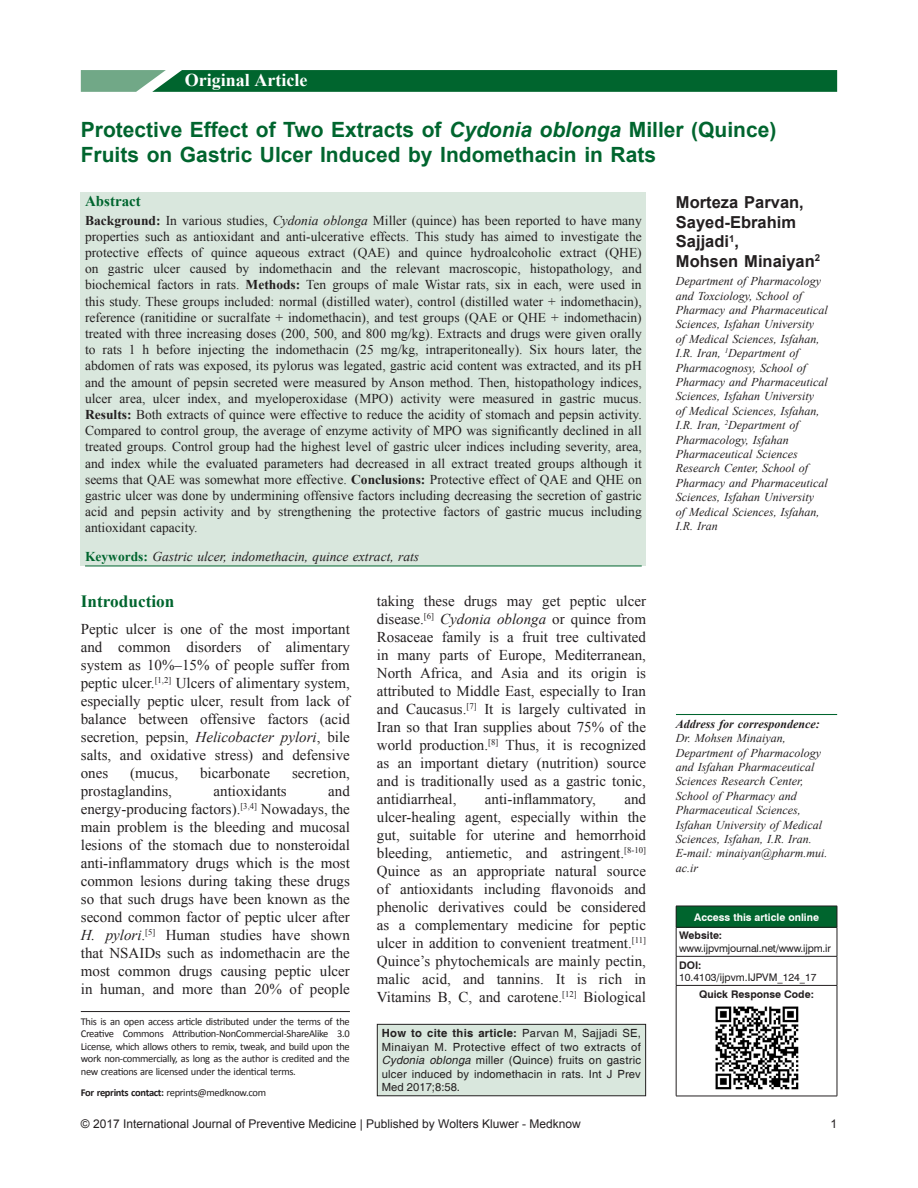
<style>
.page{position:relative;width:918px;height:1188px;background:#fff}
.page>*{position:absolute;margin:0;border:0;box-sizing:border-box;transform-origin:0 0}
.AT{font:700 21px/25.2px "Arial";color:#00652e}
.AH{font:700 18px "Times New Roman";color:#fff}
.t1{font:700 17.25px "Times New Roman";color:#00652e}
.AU{font:700 16.5px/19.5px "Arial";color:#231f20}
.TX{font:15px/18px "Times New Roman";color:#231f20;text-align:justify}
.ABSH{font:700 15px "Times New Roman";color:#00652e}
.ABS{font:13.5px/16.2px "Times New Roman";color:#231f20;text-align:justify}
.KWD{font:italic 13.5px "Times New Roman";color:#231f20}
.AFF{font:italic 12px/14.4px "Times New Roman";color:#231f20}
.ADD{font:italic 12px/14.4px "Times New Roman";color:#231f20}
.t2{font:12px "Arial";color:#231f20}
.HTC{font:11.25px/13.5px "Helvetica";letter-spacing:.015em;color:#231f20;text-align:justify}
.TX-2{font:10.5px/12.6px "Calibri";letter-spacing:-.03em;color:#231f20;text-align:justify}
.Website{font:10.5px/12.6px "Swiss 721 BT";letter-spacing:-.015em;color:#231f20}
.DOI{font:10.5px/12.6px "Swiss 721 BT";color:#231f20}
.ATAO{font:700 10.5px "Swiss 721 BT";color:#fff}
.QRC{font:700 10.5px "Swiss 721 BT";color:#231f20}
.s1{font-style:italic}
.s2{font-weight:700}
.s3{font-weight:700;font-style:normal;color:#00652e}
</style>
<div class="page">
<hr style="left:676px;top:714px;width:161px;height:1px;background:#00652e">
<div style="left:676px;top:906px;width:161px;height:21px;background:#00652e"></div>
<hr style="left:676px;top:927px;width:161px;height:1px;background:#231f20">
<hr style="left:676px;top:956px;width:161px;height:1px;background:#231f20">
<hr style="left:676px;top:985px;width:161px;height:1px;background:#231f20">
<hr style="left:676px;top:906px;width:161px;height:1px;background:#231f20">
<svg style="left:676px;top:906px;width:1px;height:79px"></svg>
<svg style="left:837px;top:906px;width:1px;height:79px"></svg>
<hr style="left:676px;top:986px;width:1px;height:110px;background:#231f20">
<hr style="left:837px;top:986px;width:1px;height:110px;background:#231f20">
<hr style="left:676px;top:1096px;width:161px;height:1px;background:#231f20">
<img style="left:715px;top:1006px;width:84px;height:84px">
<div style="left:81px;top:192px;width:565px;height:374px;background:#d9e7dd"></div>
<hr style="left:85px;top:566px;width:557px;height:1px;background:#00652e">
<svg style="left:81px;top:70px;width:756px;height:22px;background:#126f3c"></svg>
<div style="left:377px;top:1024px;width:269px;height:72px;background:#d9e7dd"></div>
<div style="left:377px;top:1024px;width:269px;height:72px;border:1px solid #231f20"></div>
<hr style="left:81px;top:1011px;width:269px;height:1px;background:#231f20">
<p class="AH" style="left:185px;top:67px;width:124px">Original Article</p>
<p class="AT" style="left:81px;top:118px;width:697px">Protective Effect of Two Extracts of <span class="s1">Cydonia oblonga</span> Miller (Quince)<br>Fruits on Gastric Ulcer Induced by Indomethacin in Rats</p>
<p class="ABSH" style="left:85px;top:190px;width:57px">Abstract</p>
<p class="ABS" style="left:85px;top:212px;width:558px"><span class="s2">Background:</span> In various studies, <span class="s1">Cydonia oblonga</span> Miller (quince) has been reported to have many properties such as antioxidant and anti‑ulcerative effects. This study has aimed to investigate the protective effects of quince aqueous extract (QAE) and quince hydroalcoholic extract (QHE) on gastric ulcer caused by indomethacin and the relevant macroscopic, histopathology, and biochemical factors in rats. <span class="s2">Methods:</span> Ten groups of male Wistar rats, six in each, were used in this study. These groups included: normal (distilled water), control (distilled water + indomethacin), reference (ranitidine or sucralfate + indomethacin), and test groups (QAE or QHE + indomethacin) treated with three increasing doses (200, 500, and 800 mg/kg). Extracts and drugs were given orally to rats 1 h before injecting the indomethacin (25 mg/kg, intraperitoneally). Six hours later, the abdomen of rats was exposed, its pylorus was legated, gastric acid content was extracted, and its pH and the amount of pepsin secreted were measured by Anson method. Then, histopathology indices, ulcer area, ulcer index, and myeloperoxidase (MPO) activity were measured in gastric mucus.<br><span class="s2">Results:</span> Both extracts of quince were effective to reduce the acidity of stomach and pepsin activity.<br>Compared to control group, the average of enzyme activity of MPO was significantly declined in all treated groups. Control group had the highest level of gastric ulcer indices including severity, area, and index while the evaluated parameters had decreased in all extract treated groups although it seems that QAE was somewhat more effective. <span class="s2">Conclusions:</span> Protective effect of QAE and QHE on gastric ulcer was done by undermining offensive factors including decreasing the secretion of gastric acid and pepsin activity and by strengthening the protective factors of gastric mucus including antioxidant capacity.</p>
<p class="KWD" style="left:85px;top:548px;width:336px"><span class="s3">Keywords:</span> Gastric ulcer, indomethacin, quince extract, rats</p>
<h1 class="t1" style="left:81px;top:589px;width:95px">Introduction</h1>
<p class="TX" style="left:81px;top:619px;width:271px">Peptic ulcer is one of the most important and common disorders of alimentary system as 10%–15% of people suffer from peptic ulcer.<sup>[1,2]</sup> Ulcers of alimentary system, especially peptic ulcer, result from lack of balance between offensive factors (acid secretion, pepsin, <span class="s1">Helicobacter pylori</span>, bile salts, and oxidative stress) and defensive ones</p>
<p class="TX" style="left:130px;top:763px;width:49px">(mucus,</p>
<p class="TX" style="left:200px;top:763px;width:71px">bicarbonate</p>
<p class="TX" style="left:292px;top:763px;width:59px">secretion,</p>
<p class="TX" style="left:81px;top:781px;width:93px">prostaglandins,</p>
<p class="TX" style="left:214px;top:781px;width:75px">antioxidants</p>
<p class="TX" style="left:81px;top:781px;width:271px;text-indent:247px">and energy‑producing factors).<sup>[3,4]</sup> Nowadays, the main problem is the bleeding and mucosal lesions of the stomach due to nonsteroidal anti‑inflammatory drugs which is the most common lesions during taking these drugs so that such drugs have been known as the second common factor of peptic ulcer after <span class="s1">H. pylori</span>.<sup>[5]</sup> Human studies have shown that NSAIDs such as indomethacin are the most common drugs causing peptic ulcer in human, and more than 20% of people</p>
<p class="TX-2" style="left:81px;top:1015px;width:271px">This is an open access article distributed under the terms of the Creative Commons Attribution‑NonCommercial‑ShareAlike 3.0<br>License, which allows others to remix, tweak, and build upon the work non‑commercially, as long as the author is credited and the new creations are licensed under the identical terms.</p>
<p class="TX-2" style="left:81px;top:1086px;width:187px"><span class="s2">For reprints contact:</span> reprints@medknow.com</p>
<p class="TX" style="left:377px;top:591px;width:271px">taking these drugs may get peptic ulcer disease.<sup>[6]</sup> <span class="s1">Cydonia oblonga</span> or quince from Rosaceae family is a fruit tree cultivated in many parts of Europe, Mediterranean, North Africa, and Asia and its origin is attributed to Middle East, especially to Iran and Caucasus.<sup>[7]</sup> It is largely cultivated in Iran so that Iran supplies about 75% of the world production.<sup>[8]</sup> Thus, it is recognized as an important dietary (nutrition) source and is traditionally used as a gastric tonic, antidiarrheal,</p>
<p class="TX" style="left:377px;top:789px;width:271px;text-indent:247px">and ulcer‑healing agent, especially within the gut, suitable for uterine and hemorrhoid bleeding, antiemetic, and astringent.<sup>[8‑10] </sup>Quince as an appropriate natural source of antioxidants including flavonoids and phenolic derivatives could be considered as a complementary medicine for peptic ulcer in addition to convenient treatment.<sup>[11] </sup>Quince’s phytochemicals are mainly pectin, malic acid, and tannins. It is rich in Vitamins B, C, and carotene.<sup>[12]</sup> Biological</p>
<p class="TX" style="left:485px;top:789px;width:113px">anti‑inflammatory,</p>
<p class="HTC" style="left:382px;top:1027px;width:261px"><span class="s2">How to cite this article:</span> Parvan M, Sajjadi SE, Minaiyan M. Protective effect of two extracts of <span class="s1">Cydonia oblonga</span> miller (Quince) fruits on gastric ulcer induced by indomethacin in rats. Int J Prev Med 2017;8:58.</p>
<p class="AU" style="left:676px;top:193px;width:146px">Morteza Parvan,<br>Sayed‑Ebrahim<br>Sajjadi<sup>1</sup>,<br>Mohsen Minaiyan<sup>2</sup></p>
<p class="AFF" style="left:676px;top:274px;width:153px">Department of Pharmacology and Toxciology, School of<br>Pharmacy and Pharmaceutical<br>Sciences, Isfahan University<br>of Medical Sciences, Isfahan,<br>I.R. Iran, <sup>1</sup>Department of<br>Pharmacognosy, School of<br>Pharmacy and Pharmaceutical<br>Sciences, Isfahan University<br>of Medical Sciences, Isfahan,<br>I.R. Iran, <sup>2</sup>Department of<br>Pharmacology, Isfahan<br>Pharmaceutical Sciences<br>Research Center, School of<br>Pharmacy and Pharmaceutical<br>Sciences, Isfahan University<br>of Medical Sciences, Isfahan,<br>I.R. Iran</p>
<p class="ADD" style="left:676px;top:716px;width:153px"><span class="s2">Address for correspondence:<br></span>Dr. Mohsen Minaiyan,<br>Department of Pharmacology and Isfahan Pharmaceutical<br>Sciences Research Center,<br>School of Pharmacy and<br>Pharmaceutical Sciences,<br>Isfahan University of Medical<br>Sciences, Isfahan, I.R. Iran.<br>E‑mail: minaiyan@pharm.mui. ac.ir</p>
<p class="ATAO" style="left:694px;top:911px;width:126px">Access this article online</p>
<p class="Website" style="left:679px;top:929px;width:153px"><span class="s2">Website: </span>www.ijpvmjournal.net/www.ijpm.ir</p>
<p class="DOI" style="left:679px;top:958px;width:139px"><span class="s2">DOI:<br></span>10.4103/ijpvm.IJPVM_124_17</p>
<p class="QRC" style="left:699px;top:988px;width:116px">Quick Response Code:</p>
<p class="t2" style="left:81px;top:1116px;width:501px">© 2017 International Journal of Preventive Medicine | Published by Wolters Kluwer ‑ Medknow</p>
<p class="t2" style="left:830px;top:1116px;width:8px">1</p>
</div>
